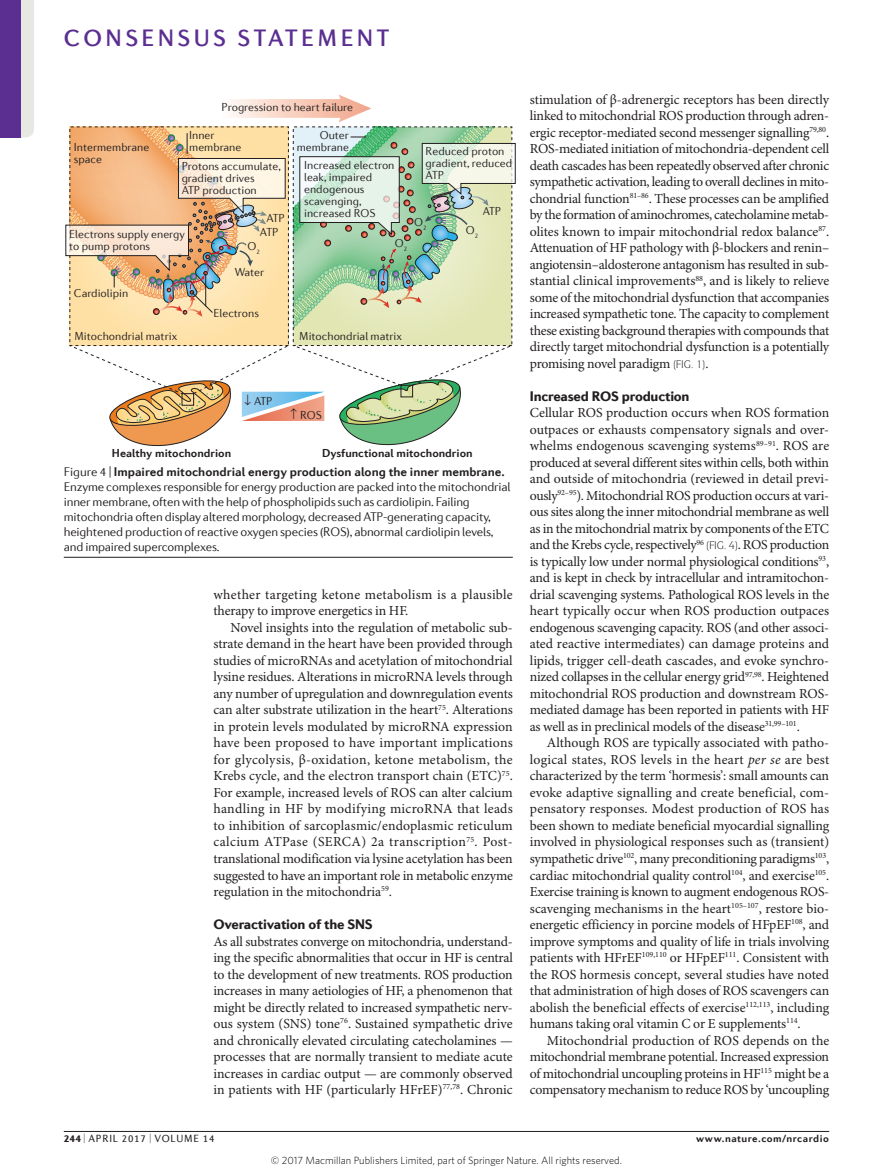
<style>
.page{position:relative;width:893px;height:1174px;background:#fff}
.page>*{position:absolute;margin:0;border:0;box-sizing:border-box;transform-origin:0 0}
.t1{font:500 24px "Diverda Sans Com";letter-spacing:.14em;color:#5b2e91}
.Subhead_1{font:900 14.1px "Diverda Sans Com";letter-spacing:-.015em;color:#231f20}
.Body_first{font:13.8px/16.5px "Minion Pro";letter-spacing:-.015em;color:#231f20;text-align:justify}
.Body_text{font:13.8px/16.5px "Minion Pro";letter-spacing:-.01em;color:#231f20;text-align:justify}
.Body_text-2{font:13.8px/16.5px "Minion Pro";letter-spacing:.015em;color:#231f20}
.Figure_caption{font:300 12.75px/15px "Diverda Sans Com";letter-spacing:-.015em;color:#231f20}
.t2{font:300 11.7px/12px "Diverda Sans Com";color:#231f20}
.t3{font:700 11.7px "Diverda Sans Com";color:#231f20}
.t4{font:300 10.5px "Whitney";color:#000}
.t5{font:700 10.5px "Diverda Sans Com";letter-spacing:.045em;color:#231f20}
.t6{font:10.5px "Diverda Sans Com";letter-spacing:.075em;color:#231f20;scale:.5 1}
.s1{font-weight:700}
.s2{font-weight:300}
.s3{color:#7c698a}
.s4{font-style:italic}
.s5{font-weight:900}
</style>
<div class="page">
<hr style="left:64px;top:1131px;width:765px;height:1px;background:#231f20">
<hr style="left:64px;top:557px;width:449px;height:1px;background:#231f20">
<div style="left:70px;top:127px;width:218px;height:218px;background:#ffe0a4"></div>
<div style="left:295px;top:329px;width:215px;height:15px;background:#e2e6b3"></div>
<svg style="left:69px;top:345px;width:443px;height:102px"></svg>
<svg style="left:65px;top:95px;width:451px;height:234px"></svg>
<div style="left:21px;top:0;width:13px;height:138px;background:#e7e7e3"></div>
<div style="left:0;top:0;width:21px;height:138px;background:#5b2e91"></div>
<h1 class="t1" style="left:64px;top:24px;width:327px">CONSENSUS STATEMENT</h1>
<p class="t2" style="left:74px;top:141px;width:77px">Intermembrane space</p>
<p class="t2" style="left:222px;top:101px;width:133px">Progression to heart failure</p>
<p class="t2" style="left:189px;top:129px;width:54px">Inner membrane</p>
<p class="t2" style="left:297px;top:129px;width:54px;text-align:right">Outer membrane</p>
<p class="t2" style="left:182px;top:160px;width:101px">Protons accumulate, gradient drives<br>ATP production</p>
<p class="t2" style="left:266px;top:212px;width:20px">ATP</p>
<p class="t2" style="left:304px;top:159px;width:92px">Increased electron leak, impaired endogenous scavenging, increased ROS</p>
<p class="t2" style="left:69px;top:228px;width:117px">Electrons supply energy to pump protons</p>
<p class="t2" style="left:74px;top:287px;width:56px">Cardiolipin</p>
<p class="t2" style="left:260px;top:226px;width:20px">ATP</p>
<p class="t2" style="left:247px;top:240px;width:14px">O<sub>2</sub></p>
<p class="t2" style="left:235px;top:266px;width:31px">Water</p>
<p class="t2" style="left:213px;top:306px;width:47px">Electrons</p>
<p class="t2" style="left:395px;top:237px;width:14px">O<sub>2</sub></p>
<p class="t2" style="left:74px;top:330px;width:104px">Mitochondrial matrix</p>
<p class="t2" style="left:299px;top:330px;width:104px">Mitochondrial matrix</p>
<p class="t2" style="left:426px;top:145px;width:88px">Reduced proton gradient, reduced<br>ATP</p>
<p class="t2" style="left:414px;top:216px;width:14px">O<sub>2</sub></p>
<p class="t2" style="left:483px;top:205px;width:20px">ATP</p>
<p class="t2" style="left:466px;top:224px;width:14px">O<sub>2</sub></p>
<p class="t2" style="left:244px;top:395px;width:30px">↓ ATP</p>
<p class="t2" style="left:290px;top:409px;width:33px">↑ ROS</p>
<p class="t3" style="left:112px;top:446px;width:121px">Healthy mitochondrion</p>
<p class="t3" style="left:322px;top:446px;width:152px">Dysfunctional mitochondrion</p>
<p class="Figure_caption" style="left:64px;top:464px;width:448px">Figure 4 | <span class="s1">Impaired mitochondrial energy production along the inner membrane.<br></span>Enzyme complexes responsible for energy production are packed into the mitochondrial inner membrane, often with the help of phospholipids such as cardiolipin. Failing mitochondria often display altered morphology, decreased ATP-generating capacity, heightened production of reactive oxygen species (ROS), abnormal cardiolipin levels, and impaired supercomplexes.</p>
<p class="t3" style="left:368px;top:474px;width:147px">Nature Reviews <span class="s2">|</span> <span class="s3">Cardiology</span></p>
<p class="Body_text-2" style="left:213px;top:587px;width:301px">whether targeting ketone metabolism is a plausible therapy to improve energetics in HF.</p>
<p class="Body_text" style="left:213px;top:620px;width:301px;text-indent:17px">Novel insights into the regulation of metabolic sub&shy;strate demand in the heart have been provided through studies of microRNAs and acetylation of mitochondrial lysine residues. Alterations in microRNA levels through any number of upregulation and downregulation events can alter substrate utilization in the heart<sup>75</sup>. Alterations in protein levels modulated by microRNA expression have been proposed to have important implications for glycolysis, β‑oxidation, ketone metabolism, the Krebs cycle, and the electron transport chain (ETC)<sup>75</sup>.<br>For example, increased levels of ROS can alter calcium handling in HF by modifying microRNA that leads to inhibition of sarcoplasmic/endoplasmic reticulum calcium ATPase (SERCA) 2a transcription<sup>75</sup>. Post&shy;translational modification via lysine acetylation has been suggested to have an important role in metabolic enzyme regulation in the mitochondria<sup>59</sup>.</p>
<p class="Subhead_1" style="left:213px;top:915px;width:160px">Overactivation of the SNS</p>
<p class="Body_first" style="left:213px;top:933px;width:301px">As all substrates converge on mitochondria, understand&shy;ing the specific abnormalities that occur in HF is central to the development of new treatments. ROS production increases in many aetiologies of HF, a phenomenon that might be directly related to increased sympathetic nerv&shy;ous system (SNS) tone<sup>76</sup>. Sustained sympathetic drive and chronically elevated circulating catecholamines — processes that are normally transient to mediate acute increases in cardiac output — are commonly observed in patients with HF (particularly HFrEF)<sup>77,78</sup>. Chronic</p>
<p class="Body_first" style="left:530px;top:92px;width:301px">stimulation of β‑adrenergic receptors has been directly linked to mitochondrial ROS production through adren&shy;ergic receptor-mediated second messenger signalling<sup>79,80</sup>.<br>ROS-mediated initiation of mitochondria-dependent cell death cascades has been repeatedly observed after chronic sympathetic activation, leading to overall declines in mito&shy;chondrial function<sup>81–86</sup>. These processes can be amplified by the formation of aminochromes, catecholamine metab&shy;olites known to impair mitochondrial redox balance<sup>87</sup>.<br>Attenuation of HF pathology with β‑blockers and renin– angiotensin–aldosterone antagonism has resulted in sub&shy;stantial clinical improvements<sup>88</sup>, and is likely to relieve some of the mitochondrial dysfunction that accompanies increased sympathetic tone. The capacity to complement these existing background therapies with compounds that directly target mitochondrial dysfunction is a potentially promising novel paradigm</p>
<p class="Body_first" style="left:705px;top:356px;width:5px">.</p>
<p class="Subhead_1" style="left:530px;top:387px;width:161px">Increased ROS production</p>
<p class="Body_first" style="left:530px;top:405px;width:301px;text-align:left">Cellular ROS production occurs when ROS formation outpaces or exhausts compensatory signals and over&shy;whelms endogenous scavenging systems<sup>89–91</sup>. ROS are produced at several different sites within cells, both within and outside of mitochondria (reviewed in detail previ&shy;ously<sup>92–95</sup>). Mitochondrial ROS production occurs at vari&shy;ous sites along the inner mitochondrial membrane as well as in the mitochondrial matrix by components of the ETC and the Krebs cycle, respectively<sup>96</sup></p>
<p class="Body_first" style="left:530px;top:537px;width:301px;text-indent:199px">✔ . ROS production is typically low under normal physiological conditions<sup>93</sup>, and is kept in check by intracellular and intramitochon&shy;drial scavenging systems. Pathological ROS levels in the heart typically occur when ROS production outpaces endogenous scavenging capacity. ROS (and other associ&shy;ated reactive intermediates) can damage proteins and lipids, trigger cell-death cascades, and evoke synchro&shy;nized collapses in the cellular energy grid<sup>97,98</sup>. Heightened mitochondrial ROS production and downstream ROS&shy;mediated damage has been reported in patients with HF as well as in preclinical models of the disease<sup>31,99–101</sup>.</p>
<p class="Body_text" style="left:530px;top:735px;width:301px;text-indent:17px">Although ROS are typically associated with patho&shy;logical states, ROS levels in the heart <span class="s4">per se</span> are best characterized by the term ‘hormesis’: small amounts can evoke adaptive signalling and create beneficial, com&shy;pensatory responses. Modest production of ROS has been shown to mediate beneficial myocardial signalling involved in physiological responses such as (transient) sympathetic drive<sup>102</sup>, many preconditioning paradigms<sup>103</sup>, cardiac mitochondrial quality control<sup>104</sup>, and exercise<sup>105</sup>.<br>Exercise training is known to augment endogenous ROS&shy;scavenging mechanisms in the heart<sup>105–107</sup>, restore bio&shy;energetic efficiency in porcine models of HFpEF<sup>108</sup>, and improve symptoms and quality of life in trials involving patients with HFrEF<sup>109,110</sup> or HFpEF<sup>111</sup>. Consistent with the ROS hormesis concept, several studies have noted that administration of high doses of ROS scavengers can abolish the beneficial effects of exercise<sup>112,113</sup>, including humans taking oral vitamin C or E supplements<sup>114</sup>.</p>
<p class="Body_text" style="left:530px;top:1032px;width:301px;text-indent:17px">Mitochondrial production of ROS depends on the mitochondrial membrane potential. Increased expression of mitochondrial uncoupling proteins in HF<sup>115</sup> might be a compensatory mechanism to reduce ROS by ‘uncoupling</p>
<p class="t6" style="left:64px;top:1132px;width:303px"><span class="s5">244</span> | APRIL 2017 | VOLUME 14</p>
<p class="t5" style="left:696px;top:1132px;width:134px">www.nature.com/nrcardio</p>
<p class="t4" style="left:271px;top:1153px;width:352px">© 2017 Macmillan Publishers Limited, part of Springer Nature. All rights reserved.</p>
</div>
